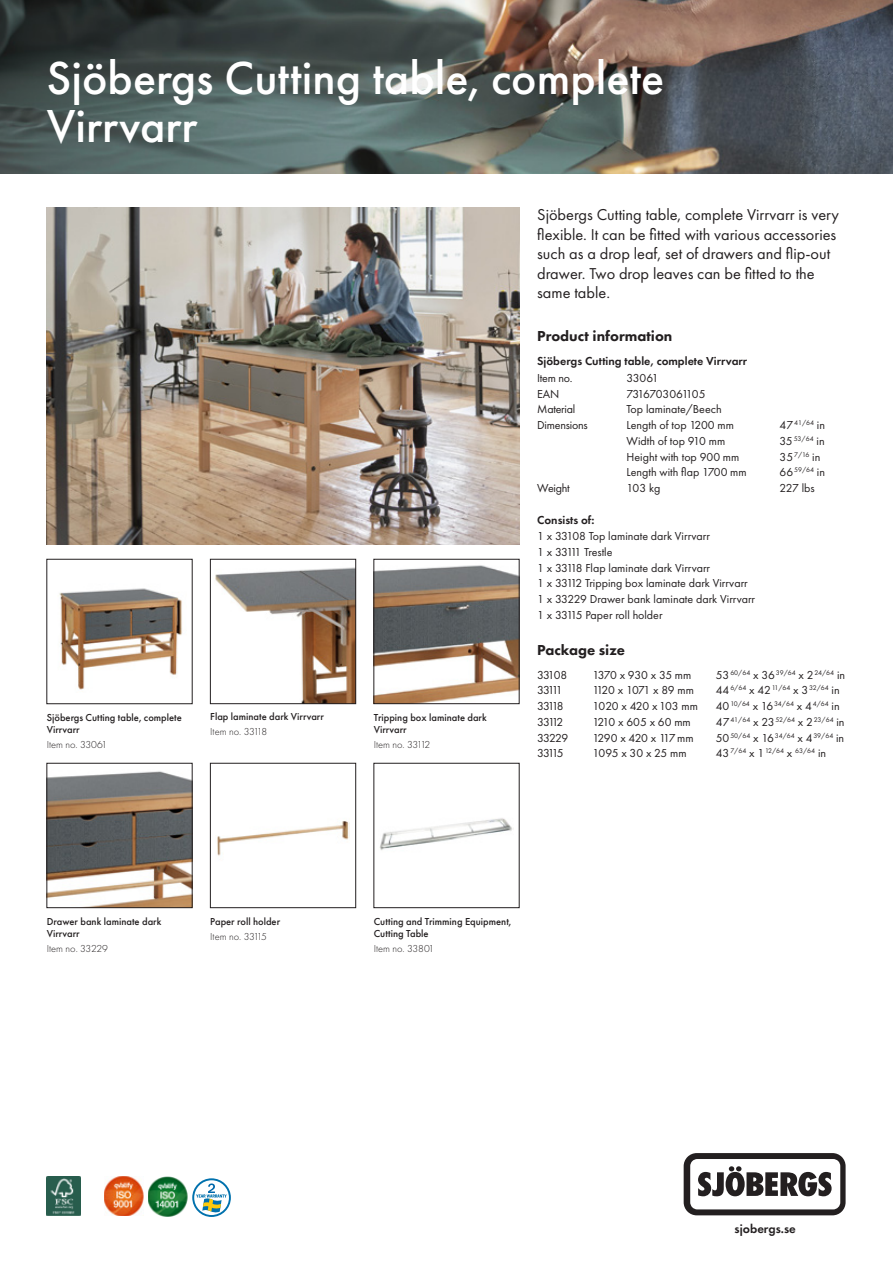
<style>
.page{position:relative;width:893px;height:1263px;background:#fff}
.page>*{position:absolute;margin:0;border:0;box-sizing:border-box;transform-origin:0 0}
.t1{font:500 48px/48px "Futura PT";color:#fff}
.t2{font:16.35px/19.5px "Futura PT";color:#231f20}
.t3{font:800 15px "Futura PT";color:#231f20}
.t4{font:600 12.75px "Futura PT";color:#231f20}
.t5{font:12px/15.8px "Futura PT";color:#231f20}
.t6{font:600 12px "Futura PT";color:#231f20}
.t7{font:12px "Futura PT";letter-spacing:-.02em;color:#231f20}
.t8{font:12px "Futura PT";letter-spacing:-.055em;color:#231f20}
.t9{font:12px "Futura PT";letter-spacing:-.025em;color:#231f20}
.t10{font:12px "Futura PT";letter-spacing:-.045em;color:#231f20}
.t11{font:12px "Futura PT";letter-spacing:-.04em;color:#231f20}
.t12{font:500 10.5px/12px "Futura PT";color:#231f20}
.t13{font:300 10.5px "Futura PT";letter-spacing:-.02em;color:#231f20}
.t14{font:300 10.5px "Futura PT";color:#231f20}
.t15{font:7.05px "Futura PT";color:#231f20}
.s1{font-size:12px}
</style>
<div class="page">
<img style="left:471px;top:0;width:422px;height:174px">
<svg style="left:0;top:0;width:471px;height:174px;background:#4b5957"></svg>
<img style="left:59px;top:588px;width:123px;height:102px">
<div style="left:47px;top:559px;width:145px;height:145px;border:1px solid #231f20"></div>
<img style="left:49px;top:771px;width:141px;height:135px">
<div style="left:47px;top:763px;width:145px;height:145px;border:1px solid #231f20"></div>
<img style="left:215px;top:567px;width:139px;height:135px">
<div style="left:210px;top:559px;width:146px;height:145px;border:1px solid #231f20"></div>
<img style="left:215px;top:821px;width:135px;height:35px">
<div style="left:210px;top:763px;width:146px;height:145px;border:1px solid #231f20"></div>
<img style="left:376px;top:565px;width:141px;height:137px">
<div style="left:374px;top:559px;width:145px;height:145px;border:1px solid #231f20"></div>
<svg style="left:684px;top:1153px;width:162px;height:62px"></svg>
<img style="left:47px;top:1176px;width:33px;height:39px">
<img style="left:148px;top:1177px;width:39px;height:39px">
<img style="left:104px;top:1176px;width:39px;height:39px">
<svg style="left:192px;top:1178px;width:39px;height:39px"></svg>
<img style="left:47px;top:208px;width:472px;height:336px">
<img style="left:379px;top:818px;width:133px;height:32px">
<div style="left:374px;top:763px;width:145px;height:145px;border:1px solid #231f20"></div>
<h1 class="t1" style="left:47px;top:54px;width:619px">Sjöbergs Cutting table, complete<br>Virrvarr</h1>
<p class="t12" style="left:47px;top:711px;width:137px">Sjöbergs Cutting table, complete<br>Virrvarr</p>
<p class="t14" style="left:47px;top:738px;width:62px">Item no. 33061</p>
<p class="t12" style="left:210px;top:711px;width:115px">Flap laminate dark Virrvarr</p>
<p class="t13" style="left:210px;top:726px;width:58px">Item no. 33118</p>
<p class="t12" style="left:374px;top:711px;width:115px">Tripping box laminate dark<br>Virrvarr</p>
<p class="t13" style="left:374px;top:738px;width:58px">Item no. 33112</p>
<h2 class="t2" style="left:537px;top:205px;width:303px">Sjöbergs Cutting table, complete Virrvarr is very flexible. It can be fitted with various accessories such as a drop leaf, set of drawers and flip-out drawer. Two drop leaves can be fitted to the same table.</h2>
<p class="t3" style="left:537px;top:327px;width:137px">Product information</p>
<p class="t6" style="left:537px;top:353px;width:211px">Sjöbergs Cutting table, complete Virrvarr</p>
<p class="t5" style="left:537px;top:370px;width:37px">Item no.</p>
<p class="t5" style="left:626px;top:370px;width:34px">33061</p>
<p class="t5" style="left:537px;top:386px;width:23px">EAN</p>
<p class="t8" style="left:626px;top:386px;width:80px">7316703061105</p>
<p class="t7" style="left:537px;top:402px;width:40px">Material</p>
<p class="t5" style="left:626px;top:401px;width:97px">Top laminate/Beech</p>
<p class="t7" style="left:537px;top:418px;width:52px">Dimensions</p>
<p class="t5" style="left:626px;top:417px;width:109px">Length of top 1200 mm</p>
<p class="t15" style="left:780px;top:419px;width:47px"><span class="s1">47</span>41/64 <span class="s1">in</span></p>
<p class="t5" style="left:626px;top:433px;width:100px">Width of top 910 mm</p>
<p class="t15" style="left:780px;top:434px;width:47px"><span class="s1">35</span>53/64 <span class="s1">in</span></p>
<p class="t5" style="left:626px;top:449px;width:114px">Height with top 900 mm</p>
<p class="t5" style="left:780px;top:449px;width:42px">35<sup>7/16</sup> in</p>
<p class="t5" style="left:626px;top:464px;width:122px">Length with flap 1700 mm</p>
<p class="t15" style="left:780px;top:466px;width:47px"><span class="s1">66</span>59/64 <span class="s1">in</span></p>
<p class="t5" style="left:537px;top:480px;width:34px">Weight</p>
<p class="t5" style="left:626px;top:480px;width:35px">103 kg</p>
<p class="t5" style="left:780px;top:480px;width:37px">227 lbs</p>
<p class="t6" style="left:537px;top:513px;width:59px">Consists of:</p>
<p class="t5" style="left:537px;top:528px;width:219px">1 x 33108 Top laminate dark Virrvarr<br>1 x 33111 Trestle<br>1 x 33118 Flap laminate dark Virrvarr<br>1 x 33112 Tripping box laminate dark Virrvarr 1 x 33229 Drawer bank laminate dark Virrvarr 1 x 33115 Paper roll holder</p>
<p class="t3" style="left:537px;top:640px;width:89px">Package size</p>
<p class="t5" style="left:537px;top:667px;width:31px">33108</p>
<p class="t11" style="left:592px;top:667px;width:100px">1370 x 930 x 35 mm</p>
<p class="t15" style="left:716px;top:668px;width:131px"><span class="s1">53</span>60/64 <span class="s1">x 36</span>39/64 <span class="s1">x 2</span>24/64 <span class="s1">in</span></p>
<p class="t5" style="left:537px;top:682px;width:27px">33111</p>
<p class="t8" style="left:592px;top:683px;width:103px">1120 x 1071 x 89 mm</p>
<p class="t15" style="left:716px;top:684px;width:125px"><span class="s1">44</span>6/64 <span class="s1">x 42</span>11/64 <span class="s1">x 3</span>32/64 <span class="s1">in</span></p>
<p class="t5" style="left:537px;top:698px;width:28px">33118</p>
<p class="t9" style="left:592px;top:699px;width:107px">1020 x 420 x103 mm</p>
<p class="t15" style="left:716px;top:699px;width:125px"><span class="s1">40</span>10/64 <span class="s1">x 16</span>34/64 <span class="s1">x 4</span>4/64 <span class="s1">in</span></p>
<p class="t5" style="left:537px;top:714px;width:28px">33112</p>
<p class="t5" style="left:592px;top:714px;width:100px">1210 x 605 x 60 mm</p>
<p class="t15" style="left:716px;top:715px;width:130px"><span class="s1">47</span>41/64 <span class="s1">x 23</span>52/64 <span class="s1">x 2</span>23/64 <span class="s1">in</span></p>
<p class="t5" style="left:537px;top:729px;width:33px">33229</p>
<p class="t10" style="left:592px;top:730px;width:103px">1290 x 420 x 117 mm</p>
<p class="t15" style="left:716px;top:731px;width:130px"><span class="s1">50</span>50/64 <span class="s1">x 16</span>34/64 <span class="s1">x 4</span>39/64 <span class="s1">in</span></p>
<p class="t5" style="left:537px;top:745px;width:28px">33115</p>
<p class="t7" style="left:592px;top:746px;width:96px">1095 x 30 x 25 mm</p>
<p class="t15" style="left:716px;top:747px;width:112px"><span class="s1">43</span>7/64 <span class="s1">x 1</span>12/64 <span class="s1">x</span> 63/64 <span class="s1">in</span></p>
<p class="t12" style="left:47px;top:915px;width:116px">Drawer bank laminate dark<br>Virrvarr</p>
<p class="t14" style="left:47px;top:942px;width:63px">Item no. 33229</p>
<p class="t12" style="left:210px;top:915px;width:71px">Paper roll holder</p>
<p class="t13" style="left:210px;top:930px;width:58px">Item no. 33115</p>
<p class="t12" style="left:374px;top:915px;width:139px">Cutting and Trimming Equipment,<br>Cutting Table</p>
<p class="t14" style="left:374px;top:942px;width:62px">Item no. 33801</p>
<p class="t4" style="left:735px;top:1220px;width:63px">sjobergs.se</p>
</div>
